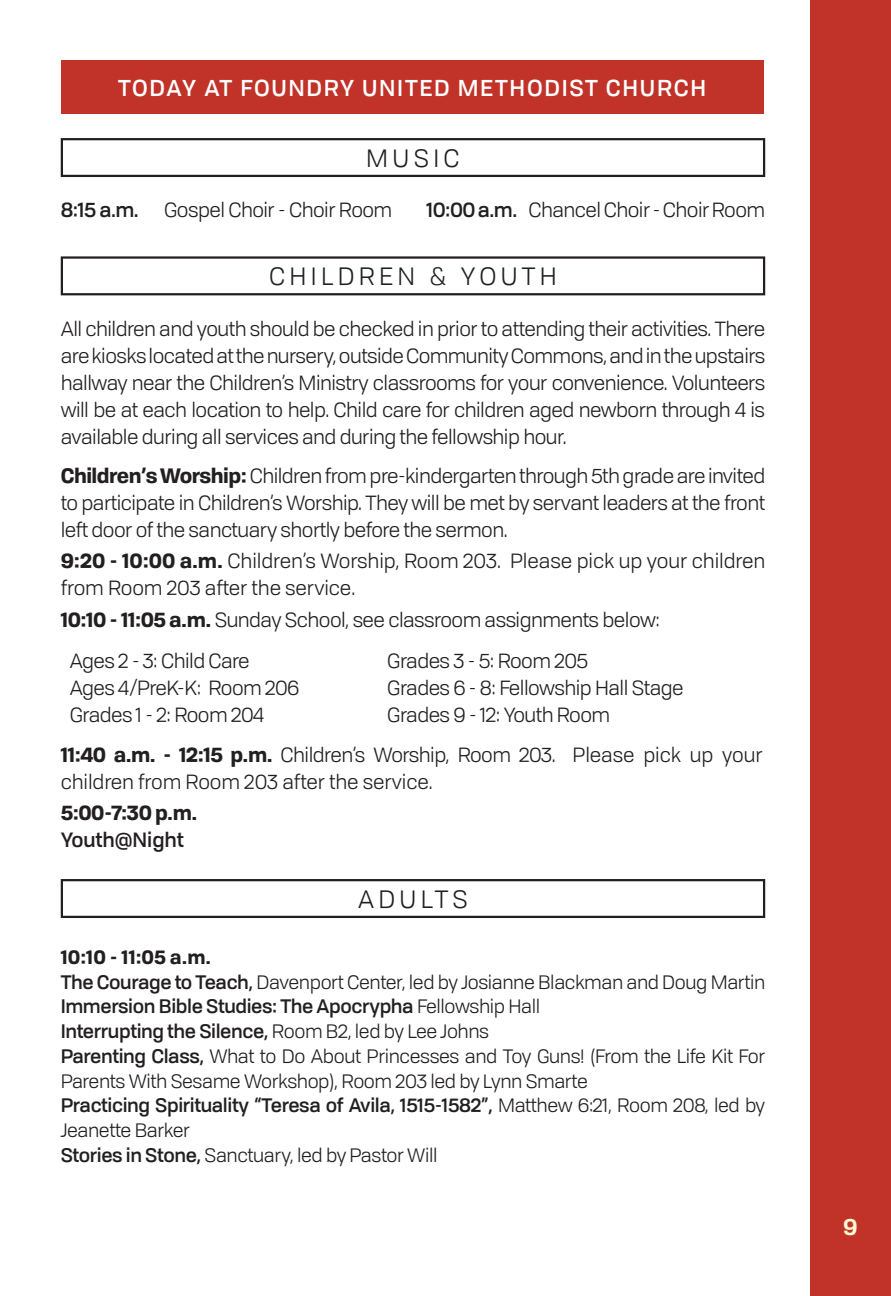
<style>
.page{position:relative;width:891px;height:1296px;background:#fff}
.page>*{position:absolute;margin:0;border:0;box-sizing:border-box;transform-origin:0 0}
.t1{font:24.75px "Tofino Pro Personal";letter-spacing:.175em;color:#231f20}
.t2{font:500 22.5px "Tofino Pro Personal";letter-spacing:.075em;color:#fff}
.t3{font:600 22.5px "Tofino Pro Personal";color:#fffbd6}
.t4{font:20.25px/27px "Tofino Pro Personal";letter-spacing:-.025em;color:#231f20;text-align:justify}
.t5{font:20.25px/27px "Tofino Pro Personal";letter-spacing:-.005em;color:#231f20}
.t6{font:700 20.25px "Tofino Pro Personal";color:#231f20}
.t7{font:500 20.25px "Tofino Pro Personal";letter-spacing:-.005em;color:#231f20}
.t8{font:19.12px/24.8px "Tofino Pro Personal";letter-spacing:-.02em;color:#231f20}
.t9{font:500 19.12px/24.8px "Tofino Pro Personal";letter-spacing:-.02em;color:#231f20}
.t10{font:700 19.12px "Tofino Pro Personal";color:#231f20}
.s1{font-weight:500}
.s2{font-weight:700}
.s3{font-weight:400}
</style>
<div class="page">
<div style="left:810px;top:0;width:81px;height:1296px;background:#c13329"></div>
<div style="left:61px;top:61px;width:703px;height:53px;background:#c13329"></div>
<div style="left:61px;top:138px;width:704px;height:39px;border:2px solid #231f20"></div>
<div style="left:61px;top:256px;width:704px;height:39px;border:2px solid #231f20"></div>
<div style="left:61px;top:879px;width:704px;height:39px;border:2px solid #231f20"></div>
<p class="t2" style="left:118px;top:70px;width:589px">TODAY AT FOUNDRY UNITED METHODIST CHURCH</p>
<p class="t1" style="left:366px;top:140px;width:95px">MUSIC</p>
<p class="t4" style="left:61px;top:195px;width:333px"><span class="s1">8:15 a.m.</span> Gospel Choir - Choir Room</p>
<p class="t4" style="left:426px;top:195px;width:340px"><span class="s1">10:00 a.m.</span> Chancel Choir - Choir Room</p>
<p class="t1" style="left:269px;top:258px;width:289px">CHILDREN &amp; YOUTH</p>
<p class="t4" style="left:61px;top:314px;width:706px">All children and youth should be checked in prior to attending their activities. There are kiosks located at the nursery, outside Community Commons, and in the upstairs hallway near the Children’s Ministry classrooms for your convenience. Volunteers will be at each location to help. Child care for children aged newborn through 4 is available during all services and during the fellowship hour.</p>
<p class="t4" style="left:61px;top:461px;width:706px"><span class="s2">Children’s Worship:</span> Children from pre-kindergarten through 5th grade are invited to participate in Children’s Worship. They will be met by servant leaders at the front left door of the sanctuary shortly before the sermon.</p>
<p class="t5" style="left:61px;top:546px;width:706px"><span class="s2">9:20 - 10:00 a.m.</span> Children’s Worship, Room 203. Please pick up your children from Room 203 after the service.</p>
<p class="t4" style="left:61px;top:605px;width:601px"><span class="s2">10:10 - 11:05 a.m.</span> Sunday School, see classroom assignments below:</p>
<p class="t4" style="left:70px;top:646px;width:182px">Ages 2 - 3: Child Care</p>
<p class="t4" style="left:70px;top:673px;width:231px">Ages 4/PreK-K: Room 206</p>
<p class="t4" style="left:70px;top:700px;width:196px">Grades 1 - 2: Room 204</p>
<p class="t4" style="left:387px;top:646px;width:203px">Grades 3 - 5: Room 205</p>
<p class="t4" style="left:387px;top:673px;width:298px">Grades 6 - 8: Fellowship Hall Stage</p>
<p class="t4" style="left:387px;top:700px;width:225px">Grades 9 - 12: Youth Room</p>
<p class="t5" style="left:61px;top:740px;width:703px"><span class="s2">11:40 a.m. - 12:15 p.m.</span> Children’s Worship, Room 203. Please pick up your children from Room 203 after the service.</p>
<p class="t6" style="left:61px;top:796px;width:138px">5:00-7:30 p.m.</p>
<p class="t7" style="left:61px;top:824px;width:125px">Youth@Night</p>
<p class="t1" style="left:358px;top:881px;width:111px">ADULTS</p>
<p class="t10" style="left:61px;top:941px;width:152px">10:10 - 11:05 a.m.</p>
<p class="t8" style="left:61px;top:968px;width:706px"><span class="s1">The Courage to Teach,</span> Davenport Center, led by Josianne Blackman and Doug Martin</p>
<p class="t9" style="left:61px;top:993px;width:481px">Immersion Bible Studies: The Apocrypha <span class="s3">Fellowship Hall</span></p>
<p class="t9" style="left:61px;top:1017px;width:430px">Interrupting the Silence, <span class="s3">Room B2, led by Lee Johns</span></p>
<p class="t8" style="left:61px;top:1042px;width:706px"><span class="s1">Parenting Class,</span> What to Do About Princesses and Toy Guns! (From the Life Kit For<br>Parents With Sesame Workshop), Room 203 led by Lynn Smarte</p>
<p class="t9" style="left:61px;top:1092px;width:706px">Practicing Spirituality “Teresa of Avila, 1515-1582”, <span class="s3">Matthew 6:21, Room 208, led by<br>Jeanette Barker</span></p>
<p class="t8" style="left:61px;top:1141px;width:378px"><span class="s1">Stories in Stone,</span> Sanctuary, led by Pastor Will</p>
<p class="t3" style="left:843px;top:1209px;width:16px">9</p>
</div>
